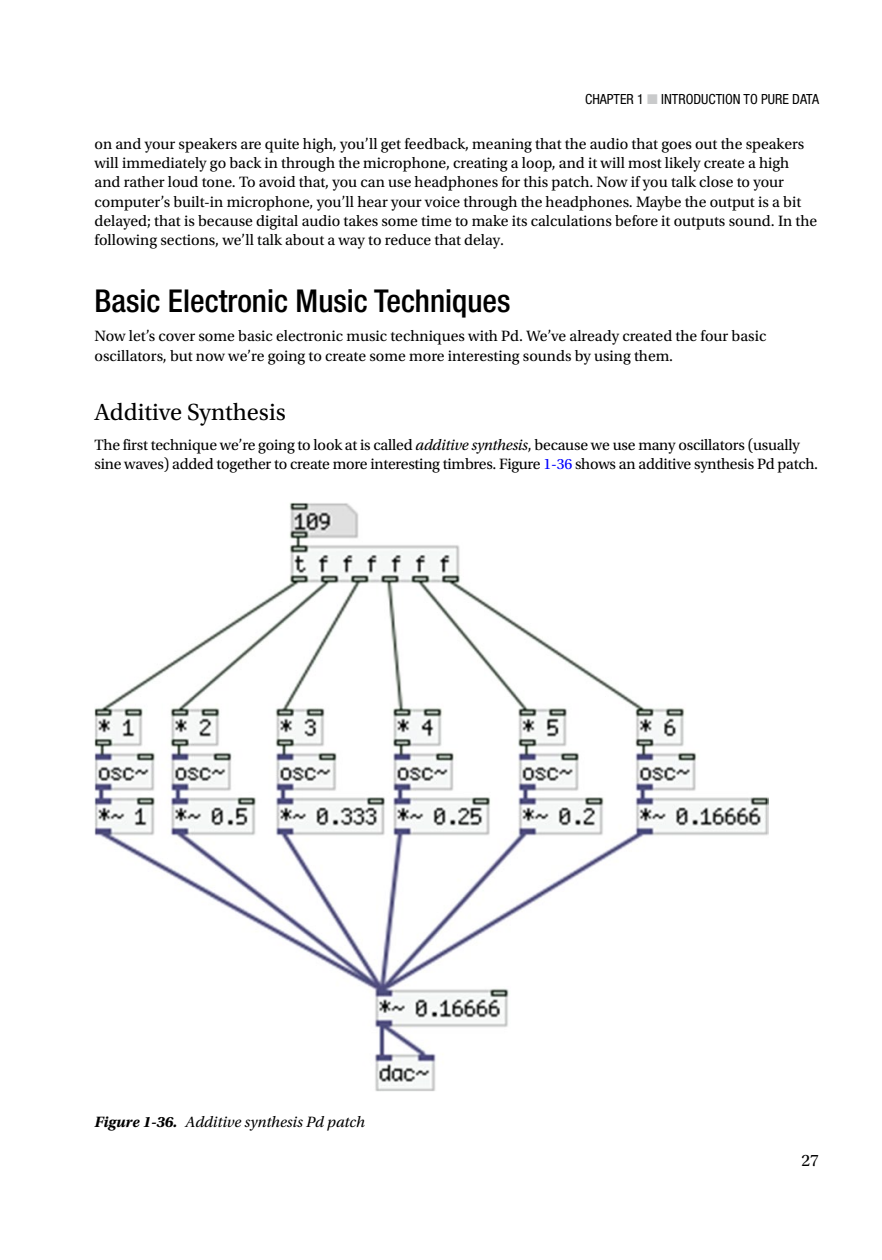
<style>
.page{position:relative;width:882px;height:1260px;background:#fff}
.page>*{position:absolute;margin:0;border:0;box-sizing:border-box;transform-origin:0 0}
.t1{font:500 condensed 31.5px "Helvetica Neue";color:#000}
.t2{font:24.5px "Utopia Std";color:#000}
.t3{font:17.5px "Utopia Std";color:#000}
.t4{font:15.75px/19.2px "Utopia Std";color:#000}
.t5{font:italic 15.75px "Utopia Std";color:#000}
.t6{font:condensed 14px "Helvetica Neue";color:#000}
.s1{color:#c9cacb}
.s2{font-style:italic}
.s3{color:#00f}
.s4{font-weight:700}
</style>
<div class="page">
<img style="left:94px;top:502px;width:675px;height:589px">
<p class="t6" style="left:585px;top:91px;width:235px">CHAPTER 1 <span class="s1">■</span> INTRODUCTION TO PURE DATA</p>
<p class="t4" style="left:94px;top:134px;width:724px">on and your speakers are quite high, you’ll get feedback, meaning that the audio that goes out the speakers will immediately go back in through the microphone, creating a loop, and it will most likely create a high and rather loud tone. To avoid that, you can use headphones for this patch. Now if you talk close to your computer’s built-in microphone, you’ll hear your voice through the headphones. Maybe the output is a bit delayed; that is because digital audio takes some time to make its calculations before it outputs sound. In the following sections, we’ll talk about a way to reduce that delay.</p>
<h1 class="t1" style="left:94px;top:282px;width:418px">Basic Electronic Music Techniques</h1>
<p class="t4" style="left:94px;top:327px;width:673px">Now let’s cover some basic electronic music techniques with Pd. We’ve already created the four basic oscillators, but now we’re going to create some more interesting sounds by using them.</p>
<h2 class="t2" style="left:94px;top:399px;width:193px">Additive Synthesis</h2>
<p class="t4" style="left:94px;top:435px;width:725px">The first technique we’re going to look at is called <span class="s2">additive synthesis</span>, because we use many oscillators (usually sine waves) added together to create more interesting timbres. Figure <span class="s3">1-36</span> shows an additive synthesis Pd patch.</p>
<p class="t5" style="left:94px;top:1113px;width:272px"><span class="s4">Figure 1-36.</span> Additive synthesis Pd patch</p>
<p class="t3" style="left:801px;top:1150px;width:19px">27</p>
</div>
